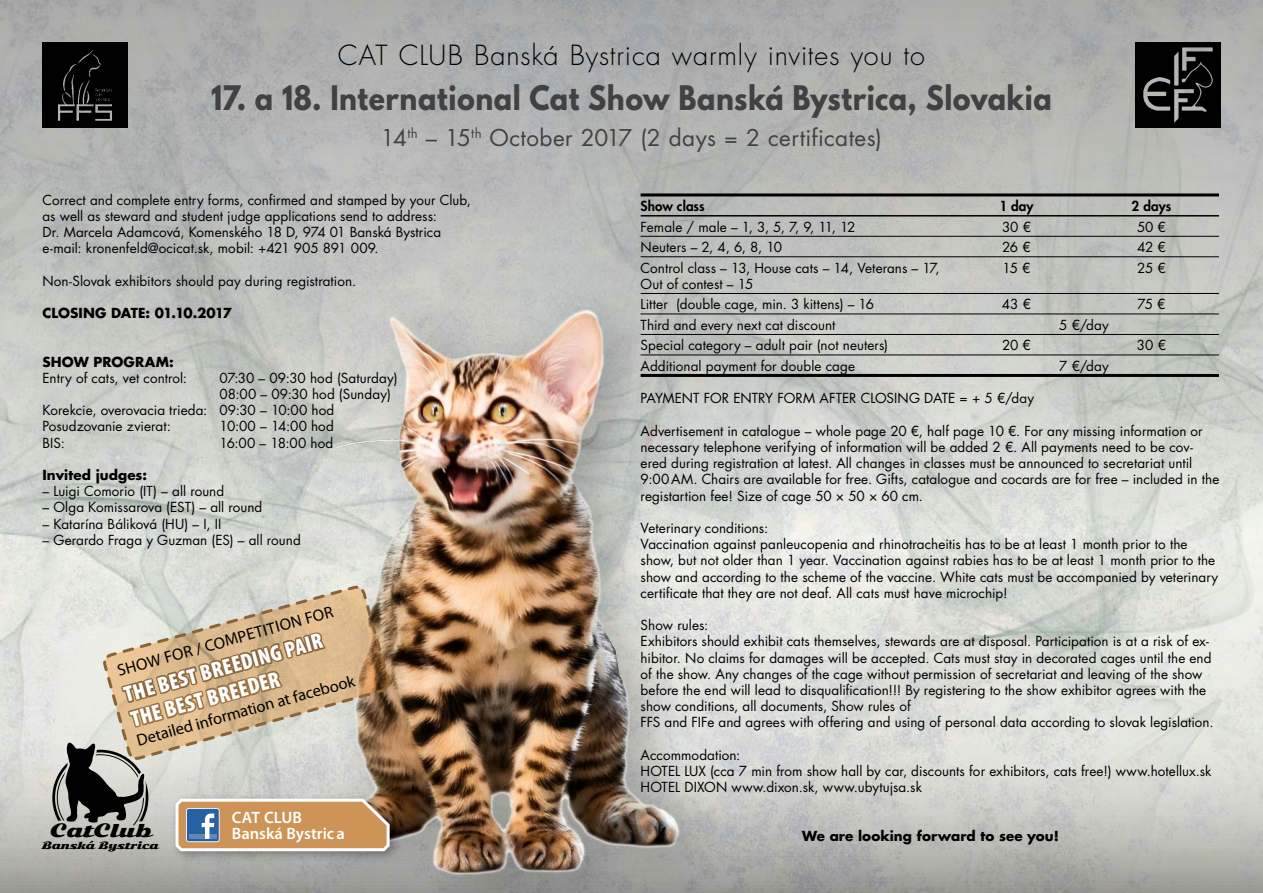
<style>
.page{position:relative;width:1263px;height:893px;background:#fff}
.page>*{position:absolute;margin:0;border:0;box-sizing:border-box;transform-origin:0 0}
.t1{font:700 30px "League Spartan";letter-spacing:.02em;color:#414042;scale:.9 1}
.t2{font:27px "Futura CE Light";letter-spacing:.03em;color:#000}
.t3{font:22.5px "Futura CE Book";letter-spacing:.02em;color:#414042}
.t4{font:900 condensed 22.5px/25.2px "Myriad Pro";color:#fff}
.t5{font:18px "Sonsie One";color:#000}
.t6{font:16.5px "Myriad Pro";color:#000}
.t7{font:600 16.5px/16.5px "Myriad Pro";color:#fff}
.t8{font:13.5px/16.2px "Futura CE Book";letter-spacing:.005em;color:#000}
.t9{font:700 13.5px "Futura CE";letter-spacing:.01em;color:#000}
.t10{font:13.5px "Futura CE Heavy";letter-spacing:.005em;color:#000}
.t11{font:9.9px "Sonsie One";color:#000}
</style>
<div class="page">
<img style="left:0;top:0;width:1263px;height:893px">
<img style="left:272px;top:258px;width:523px;height:635px">
<img style="left:43px;top:43px;width:85px;height:85px">
<img style="left:1135px;top:43px;width:85px;height:85px">
<hr style="left:641px;top:236px;width:308px;height:1px;background:#000">
<hr style="left:949px;top:236px;width:135px;height:1px;background:#000">
<hr style="left:1084px;top:236px;width:135px;height:1px;background:#000">
<hr style="left:641px;top:256px;width:308px;height:1px;background:#000">
<hr style="left:949px;top:256px;width:135px;height:1px;background:#000">
<hr style="left:1084px;top:256px;width:135px;height:1px;background:#000">
<hr style="left:641px;top:293px;width:308px;height:1px;background:#000">
<hr style="left:949px;top:293px;width:135px;height:1px;background:#000">
<hr style="left:1084px;top:293px;width:135px;height:1px;background:#000">
<hr style="left:641px;top:314px;width:308px;height:1px;background:#000">
<hr style="left:949px;top:314px;width:135px;height:1px;background:#000">
<hr style="left:1084px;top:314px;width:135px;height:1px;background:#000">
<hr style="left:641px;top:334px;width:308px;height:1px;background:#000">
<hr style="left:949px;top:334px;width:135px;height:1px;background:#000">
<hr style="left:1084px;top:334px;width:135px;height:1px;background:#000">
<hr style="left:641px;top:355px;width:308px;height:1px;background:#000">
<hr style="left:949px;top:355px;width:135px;height:1px;background:#000">
<hr style="left:1084px;top:355px;width:135px;height:1px;background:#000">
<hr style="left:641px;top:193px;width:308px;height:3px;background:#000">
<hr style="left:949px;top:193px;width:135px;height:3px;background:#000">
<hr style="left:1084px;top:193px;width:135px;height:3px;background:#000">
<hr style="left:641px;top:374px;width:308px;height:3px;background:#000">
<hr style="left:949px;top:374px;width:135px;height:3px;background:#000">
<hr style="left:1084px;top:374px;width:135px;height:3px;background:#000">
<hr style="left:641px;top:215px;width:308px;height:2px;background:#000">
<hr style="left:949px;top:215px;width:135px;height:2px;background:#000">
<hr style="left:1084px;top:215px;width:135px;height:2px;background:#000">
<svg style="left:102px;top:571px;width:289px;height:17px;background:#d9dcd4"></svg>
<div style="left:170px;top:793px;width:231px;height:69px;background:#000;opacity:.3"></div>
<svg style="left:12px;top:588px;width:379px;height:280px;background:#c5b6a1"></svg>
<h2 class="t2" style="left:338px;top:40px;width:588px">CAT CLUB Banská Bystrica warmly invites you to</h2>
<h1 class="t1" style="left:211px;top:74px;width:936px">17. a 18. International Cat Show Banská Bystrica, Slovakia</h1>
<h3 class="t3" style="left:381px;top:124px;width:503px">14<sup>th</sup> – 15<sup>th</sup> October 2017 (2 days = 2 certificates)</h3>
<p class="t8" style="left:43px;top:192px;width:430px">Correct and complete entry forms, confirmed and stamped by your Club, as well as steward and student judge applications send to address:<br>Dr. Marcela Adamcová, Komenského 18 D, 974 01 Banská Bystrica e-mail: kronenfeld@ocicat.sk, mobil: +421 905 891 009.</p>
<p class="t8" style="left:43px;top:273px;width:315px">Non-Slovak exhibitors should pay during registration.</p>
<p class="t9" style="left:43px;top:304px;width:191px">CLOSING DATE: 01.10.2017</p>
<p class="t9" style="left:43px;top:353px;width:133px">SHOW PROGRAM:</p>
<p class="t8" style="left:43px;top:370px;width:146px">Entry of cats, vet control:</p>
<p class="t8" style="left:220px;top:370px;width:180px">07:30 – 09:30 hod (Saturday)</p>
<p class="t8" style="left:220px;top:386px;width:173px">08:00 – 09:30 hod (Sunday)</p>
<p class="t8" style="left:43px;top:403px;width:293px">Korekcie, overovacia trieda: 09:30 – 10:00 hod</p>
<p class="t8" style="left:43px;top:419px;width:130px">Posudzovanie zvierat:</p>
<p class="t8" style="left:220px;top:419px;width:116px">10:00 – 14:00 hod</p>
<p class="t8" style="left:43px;top:435px;width:24px">BIS:</p>
<p class="t8" style="left:220px;top:435px;width:115px">16:00 – 18:00 hod</p>
<p class="t9" style="left:43px;top:466px;width:106px">Invited judges:</p>
<p class="t8" style="left:43px;top:484px;width:183px">– Luigi Comorio (IT) – all round</p>
<p class="t8" style="left:43px;top:500px;width:221px">– Olga Komissarova (EST) – all round</p>
<p class="t8" style="left:43px;top:516px;width:180px">– Katarína Báliková (HU) – I, II</p>
<p class="t8" style="left:43px;top:532px;width:260px">– Gerardo Fraga y Guzman (ES) – all round</p>
<p class="t6" style="left:115px;top:660px;width:225px;rotate:-15deg">SHOW FOR / COMPETITION FOR</p>
<h3 class="t4" style="left:121px;top:683px;width:207px;rotate:-16deg">The best breeding pair<br>The best breeder</h3>
<p class="t6" style="left:134px;top:730px;width:227px;rotate:-15deg">Detailed information at facebook</p>
<h3 class="t5" style="left:50px;top:819px;width:104px">CatClub</h3>
<p class="t11" style="left:42px;top:839px;width:118px">Banská Bystrica</p>
<p class="t7" style="left:232px;top:809px;width:114px">CAT CLUB<br>Banská Bystrica</p>
<p class="t10" style="left:641px;top:197px;width:65px">Show class</p>
<p class="t10" style="left:999px;top:197px;width:36px">1 day</p>
<p class="t10" style="left:1132px;top:197px;width:41px">2 days</p>
<p class="t8" style="left:641px;top:219px;width:216px">Female / male – 1, 3, 5, 7, 9, 11, 12</p>
<p class="t8" style="left:1002px;top:219px;width:30px">30 €</p>
<p class="t8" style="left:1137px;top:219px;width:30px">50 €</p>
<p class="t8" style="left:641px;top:239px;width:143px">Neuters – 2, 4, 6, 8, 10</p>
<p class="t8" style="left:1002px;top:239px;width:30px">26 €</p>
<p class="t8" style="left:1137px;top:239px;width:30px">42 €</p>
<p class="t8" style="left:641px;top:260px;width:300px">Control class – 13, House cats – 14, Veterans – 17,<br>Out of contest – 15</p>
<p class="t8" style="left:1002px;top:260px;width:30px">15 €</p>
<p class="t8" style="left:1137px;top:260px;width:30px">25 €</p>
<p class="t8" style="left:641px;top:297px;width:235px">Litter (double cage, min. 3 kittens) – 16</p>
<p class="t8" style="left:1002px;top:297px;width:31px">43 €</p>
<p class="t8" style="left:1137px;top:297px;width:30px">75 €</p>
<p class="t8" style="left:641px;top:317px;width:196px">Third and every next cat discount</p>
<p class="t8" style="left:1059px;top:317px;width:51px">5 €/day</p>
<p class="t8" style="left:641px;top:338px;width:249px">Special category – adult pair (not neuters)</p>
<p class="t8" style="left:1002px;top:338px;width:30px">20 €</p>
<p class="t8" style="left:1137px;top:338px;width:30px">30 €</p>
<p class="t8" style="left:641px;top:358px;width:216px">Additional payment for double cage</p>
<p class="t8" style="left:1059px;top:358px;width:51px">7 €/day</p>
<p class="t8" style="left:641px;top:391px;width:395px">PAYMENT FOR ENTRY FORM AFTER CLOSING DATE = + 5 €/day</p>
<p class="t8" style="left:641px;top:423px;width:580px">Advertisement in catalogue – whole page 20 €, half page 10 €. For any missing information or necessary telephone verifying of information will be added 2 €. All payments need to be cov&shy;ered during registration at latest. All changes in classes must be announced to secretariat until 9:00AM. Chairs are available for free. Gifts, catalogue and cocards are for free – included in the registartion fee! Size of cage 50 × 50 × 60 cm.</p>
<p class="t8" style="left:641px;top:520px;width:579px">Veterinary conditions:<br>Vaccination against panleucopenia and rhinotracheitis has to be at least 1 month prior to the show, but not older than 1 year. Vaccination against rabies has to be at least 1 month prior to the show and according to the scheme of the vaccine. White cats must be accompanied by veterinary certificate that they are not deaf. All cats must have microchip!</p>
<p class="t8" style="left:641px;top:618px;width:575px">Show rules:<br>Exhibitors should exhibit cats themselves, stewards are at disposal. Participation is at a risk of ex&shy;hibitor. No claims for damages will be accepted. Cats must stay in decorated cages until the end of the show. Any changes of the cage without permission of secretariat and leaving of the show before the end will lead to disqualification!!! By registering to the show exhibitor agrees with the show conditions, all documents, Show rules of<br>FFS and FIFe and agrees with offering and using of personal data according to slovak legislation.</p>
<p class="t8" style="left:641px;top:747px;width:572px">Accommodation:<br>HOTEL LUX (cca 7 min from show hall by car, discounts for exhibitors, cats free!) www.hotellux.sk<br>HOTEL DIXON www.dixon.sk, www.ubytujsa.sk</p>
<p class="t9" style="left:802px;top:827px;width:258px">We are looking forward to see you!</p>
</div>
